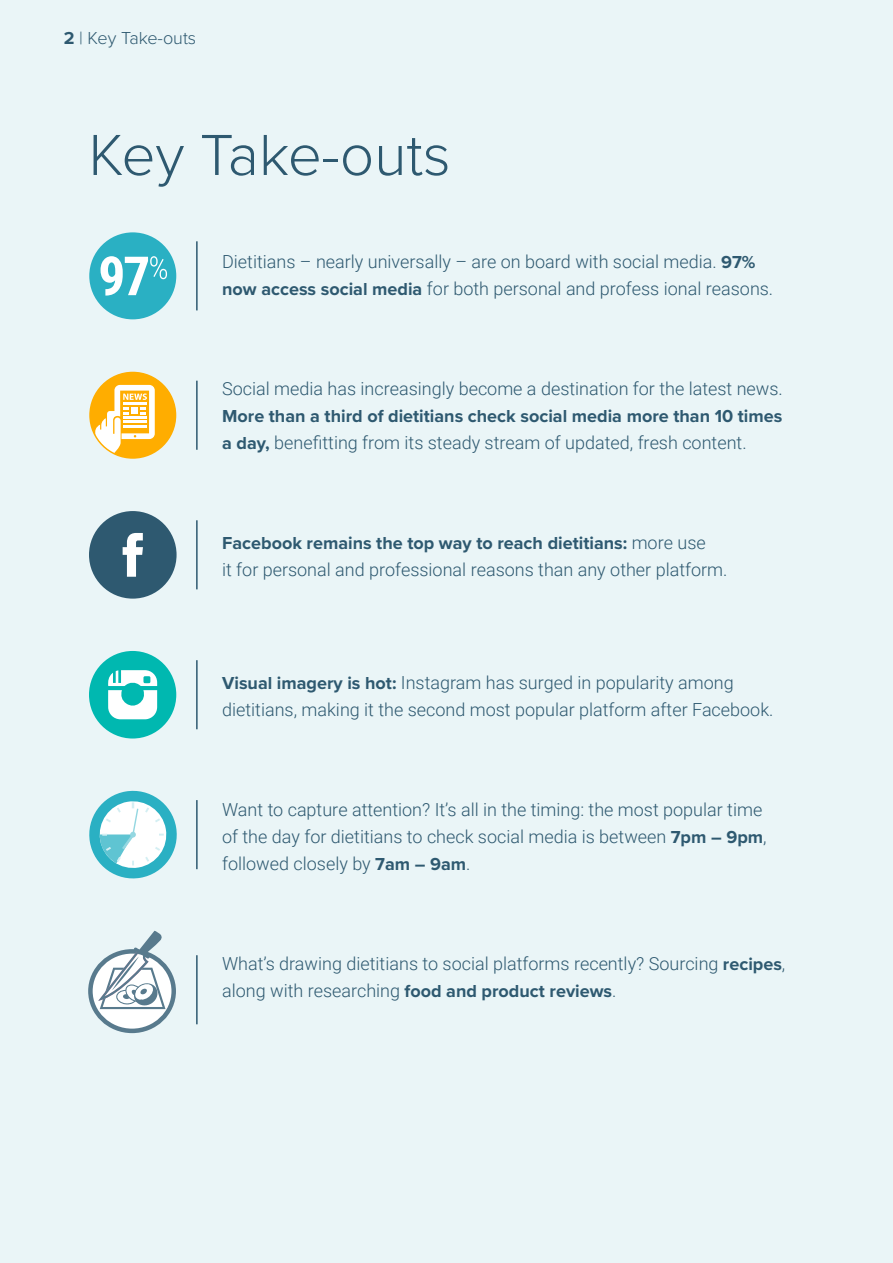
<style>
.page{position:relative;width:893px;height:1263px;background:#eaf5f7}
.page>*{position:absolute;margin:0;border:0;box-sizing:border-box;transform-origin:0 0}
.t1{font:300 60px "Proxima Nova";color:#2e5970}
.t2{font:300 18px/27px "Roboto";color:#2e5970}
.t3{font:700 18px "Proxima Nova";color:#2e5970}
.t4{font:300 18px "Proxima Nova";color:#2e5970}
.s1{font-weight:700}
.s2{font-family:"Proxima Nova";font-weight:700}
.s3{font-family:"Roboto";font-weight:300}
</style>
<div class="page">
<hr style="left:196px;top:520px;width:2px;height:69px;background:#2e5970">
<div style="left:89px;top:511px;width:88px;height:88px;background:#2e5970;border-radius:50%"></div>
<svg style="left:123px;top:533px;width:20px;height:44px"></svg>
<hr style="left:196px;top:660px;width:2px;height:69px;background:#2e5970">
<svg style="left:89px;top:651px;width:87px;height:87px"></svg>
<hr style="left:196px;top:381px;width:2px;height:69px;background:#2e5970">
<div style="left:90px;top:372px;width:86px;height:86px;background:#ffad00;border-radius:50%"></div>
<svg style="left:95px;top:385px;width:60px;height:74px"></svg>
<hr style="left:123px;top:416px;width:23px;height:3px;background:#fff">
<hr style="left:123px;top:421px;width:23px;height:2px;background:#fff">
<hr style="left:123px;top:425px;width:23px;height:2px;background:#fff">
<div style="left:89px;top:372px;width:87px;height:87px;border:2px solid #ffad00;border-radius:50%"></div>
<hr style="left:196px;top:955px;width:2px;height:69px;background:#2e5970">
<svg style="left:90px;top:951px;width:84px;height:80px"></svg>
<div style="left:88px;top:949px;width:88px;height:84px;border:4px solid #587a8d;border-radius:50%"></div>
<svg style="left:98px;top:931px;width:68px;height:78px"></svg>
<hr style="left:196px;top:241px;width:2px;height:69px;background:#2e5970">
<div style="left:89px;top:232px;width:87px;height:87px;background:#2ab0c3;border-radius:50%"></div>
<svg style="left:101px;top:256px;width:66px;height:40px"></svg>
<hr style="left:196px;top:800px;width:2px;height:69px;background:#2e5970">
<svg style="left:89px;top:790px;width:88px;height:89px"></svg>
<p class="t4" style="left:64px;top:27px;width:134px"><span class="s1">2</span> | Key Take-outs</p>
<h1 class="t1" style="left:89px;top:119px;width:363px">Key Take-outs</h1>
<p class="t2" style="left:222px;top:248px;width:553px">Dietitians – nearly universally – are on board with social media. <span class="s2">97% now access social media</span> for both personal and profess ional reasons.</p>
<p class="t2" style="left:222px;top:375px;width:562px">Social media has increasingly become a destination for the latest news.</p>
<p class="t3" style="left:222px;top:405px;width:562px">More than a third of dietitians check social media more than 10 times</p>
<p class="t2" style="left:222px;top:429px;width:526px"><span class="s2">a day,</span> benefitting from its steady stream of updated, fresh content.</p>
<p class="t3" style="left:222px;top:532px;width:485px">Facebook remains the top way to reach dietitians: <span class="s3">more use</span></p>
<p class="t2" style="left:222px;top:555px;width:507px">it for personal and professional reasons than any other platform.</p>
<p class="t2" style="left:222px;top:669px;width:553px"><span class="s2">Visual imagery is hot:</span> Instagram has surged in popularity among dietitians, making it the second most popular platform after Facebook.</p>
<p class="t2" style="left:222px;top:795px;width:546px">Want to capture attention? It’s all in the timing: the most popular time of the day for dietitians to check social media is between <span class="s2">7pm – 9pm</span>, followed closely by <span class="s2">7am – 9am</span>.</p>
<p class="t2" style="left:222px;top:949px;width:565px">What’s drawing dietitians to social platforms recently? Sourcing <span class="s2">recipes</span>, along with researching <span class="s2">food and product reviews</span>.</p>
</div>
